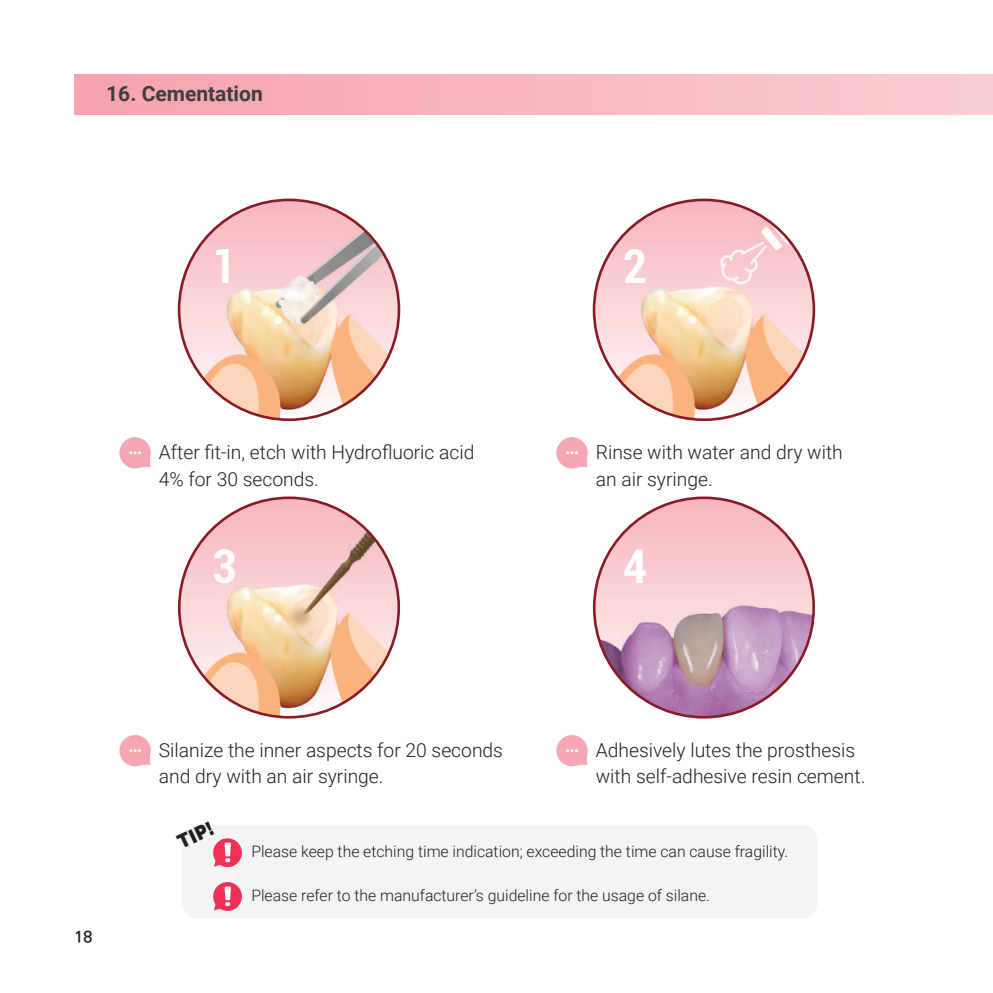
<style>
.page{position:relative;width:993px;height:993px;background:#fff}
.page>*{position:absolute;margin:0;border:0;box-sizing:border-box;transform-origin:0 0}
.t1{font:700 condensed 46.55px "Roboto";color:#fff}
.t2{font:700 condensed 46.38px "Roboto";color:#fff}
.t3{font:700 21px "Roboto";color:#3e3e3f}
.t4{font:300 19.25px/26.2px "Roboto";color:#231f20}
.t5{font:900 19.25px "Arial";color:#231f20;scale:.9 1}
.t6{font:300 15.75px "Roboto";color:#231f20}
.t7{font:700 15.75px "Ko Pub Dotum";color:#231f20}
</style>
<div class="page">
<div style="left:74px;top:74px;width:918px;height:40px;background:linear-gradient(to right,#f6a1ae,#faced3)"></div>
<svg style="left:119px;top:437px;width:32px;height:31px"></svg>
<svg style="left:119px;top:735px;width:32px;height:31px"></svg>
<svg style="left:556px;top:437px;width:31px;height:31px"></svg>
<svg style="left:556px;top:735px;width:31px;height:31px"></svg>
<img style="left:179px;top:202px;width:219px;height:217px">
<img style="left:179px;top:500px;width:218px;height:217px">
<img style="left:596px;top:202px;width:216px;height:217px">
<img style="left:596px;top:497px;width:216px;height:220px">
<div style="left:182px;top:824px;width:635px;height:94px;background:#f4f4f4;border-radius:15px"></div>
<svg style="left:213px;top:838px;width:29px;height:30px"></svg>
<svg style="left:213px;top:882px;width:29px;height:29px"></svg>
<p class="t3" style="left:106px;top:78px;width:158px">16. Cementation</p>
<h1 class="t1" style="left:212px;top:233px;width:26px">1</h1>
<h1 class="t1" style="left:622px;top:233px;width:26px">2</h1>
<p class="t7" style="left:74px;top:929px;width:19px">18</p>
<p class="t4" style="left:159px;top:438px;width:317px">After fit-in, etch with Hydrofluoric acid<br>4% for 30 seconds.</p>
<h2 class="t2" style="left:212px;top:533px;width:26px">3</h2>
<p class="t4" style="left:159px;top:736px;width:345px">Silanize the inner aspects for 20 seconds and dry with an air syringe.</p>
<p class="t4" style="left:595px;top:438px;width:248px">Rinse with water and dry with an air syringe.</p>
<h2 class="t2" style="left:622px;top:533px;width:26px">4</h2>
<p class="t4" style="left:595px;top:736px;width:271px">Adhesively lutes the prosthesis with self-adhesive resin cement.</p>
<p class="t5" style="left:172px;top:830px;width:43px;rotate:-26deg">TIP!</p>
<p class="t6" style="left:251px;top:840px;width:538px">Please keep the etching time indication; exceeding the time can cause fragility.</p>
<p class="t6" style="left:251px;top:884px;width:460px">Please refer to the manufacturer’s guideline for the usage of silane.</p>
</div>
